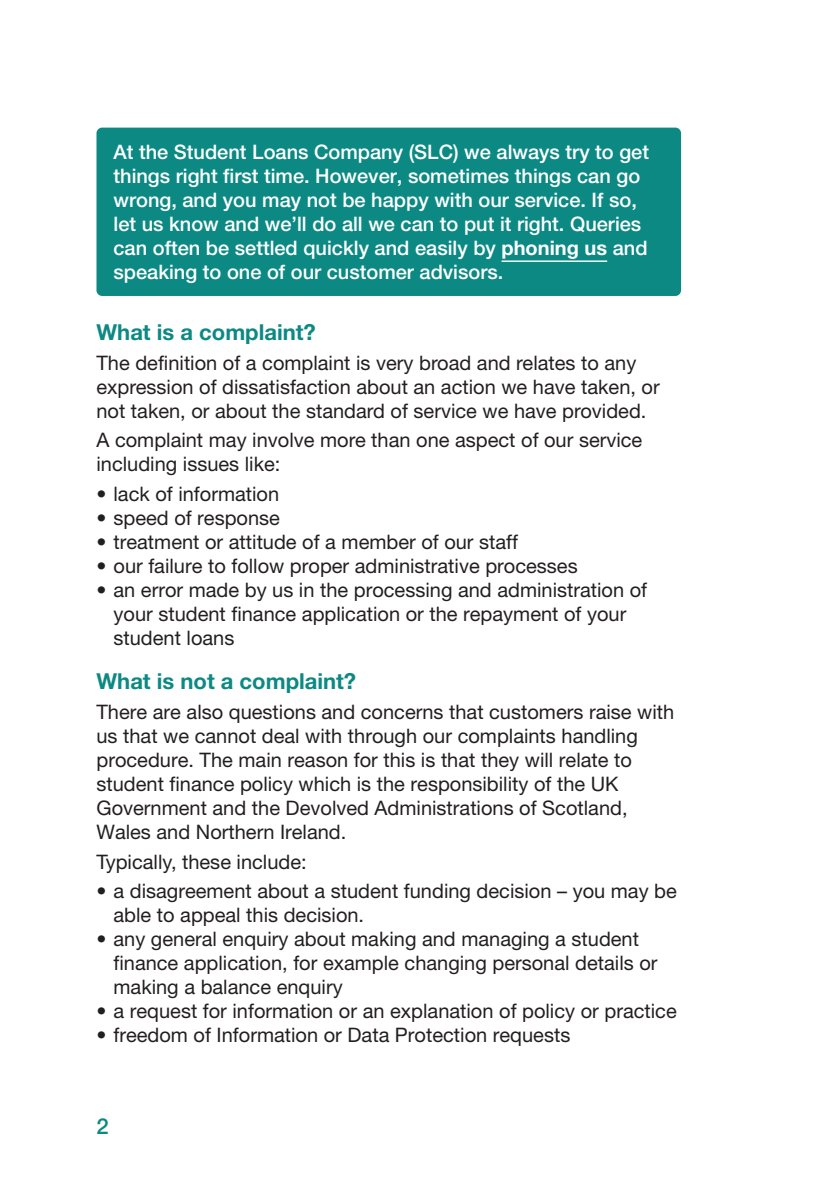
<style>
.page{position:relative;width:840px;height:1191px;background:#fff}
.page>*{position:absolute;margin:0;border:0;box-sizing:border-box;transform-origin:0 0}
.H2_Sub-Header_-_11pt_Bold_CharCol{font:700 22px "Helvetica Neue LT Std";color:#0c8983}
.t1{font:500 22px "Helvetica Neue LT Std";color:#0c8983}
.P_Paragraph{font:20px/24px "Helvetica Neue LT Std";color:#231f20}
.t2{font:500 20px/24px "Helvetica Neue LT Std";color:#fff}
.s1{font-weight:700}
</style>
<div class="page">
<div style="left:96px;top:128px;width:584px;height:168px;background:#0c8983;border-radius:6px"></div>
<hr style="left:501px;top:260px;width:106px;height:2px;background:#fff">
<p class="t2" style="left:113px;top:140px;width:536px">At the Student Loans Company (SLC) we always try to get things right first time. However, sometimes things can go wrong, and you may not be happy with our service. If so, let us know and we’ll do all we can to put it right. Queries can often be settled quickly and easily by <span class="s1">phoning us</span> and speaking to one of our customer advisors.</p>
<h2 class="H2_Sub-Header_-_11pt_Bold_CharCol" style="left:96px;top:318px;width:221px">What is a complaint?</h2>
<p class="P_Paragraph" style="left:96px;top:350px;width:564px">The definition of a complaint is very broad and relates to any expression of dissatisfaction about an action we have taken, or not taken, or about the standard of service we have provided.</p>
<p class="P_Paragraph" style="left:96px;top:428px;width:547px">A complaint may involve more than one aspect of our service including issues like:</p>
<p class="P_Paragraph" style="left:96px;top:482px;width:184px">• lack of information</p>
<p class="P_Paragraph" style="left:96px;top:506px;width:185px">• speed of response</p>
<p class="P_Paragraph" style="left:96px;top:530px;width:423px">• treatment or attitude of a member of our staff</p>
<p class="P_Paragraph" style="left:96px;top:554px;width:482px">• our failure to follow proper administrative processes</p>
<p class="P_Paragraph" style="left:113px;top:578px;width:535px;text-indent:-17px">• an error made by us in the processing and administration of your student finance application or the repayment of your student loans</p>
<h2 class="H2_Sub-Header_-_11pt_Bold_CharCol" style="left:96px;top:668px;width:261px">What is not a complaint?</h2>
<p class="P_Paragraph" style="left:96px;top:699px;width:579px">There are also questions and concerns that customers raise with us that we cannot deal with through our complaints handling procedure. The main reason for this is that they will relate to student finance policy which is the responsibility of the UK Government and the Devolved Administrations of Scotland, Wales and Northern Ireland.</p>
<p class="P_Paragraph" style="left:96px;top:849px;width:212px">Typically, these include:</p>
<p class="P_Paragraph" style="left:113px;top:879px;width:564px;text-indent:-17px">• a disagreement about a student funding decision – you may be able to appeal this decision.</p>
<p class="P_Paragraph" style="left:113px;top:927px;width:545px;text-indent:-17px">• any general enquiry about making and managing a student finance application, for example changing personal details or making a balance enquiry</p>
<p class="P_Paragraph" style="left:96px;top:999px;width:581px">• a request for information or an explanation of policy or practice</p>
<p class="P_Paragraph" style="left:96px;top:1023px;width:475px">• freedom of Information or Data Protection requests</p>
<p class="t1" style="left:96px;top:1113px;width:14px">2</p>
</div>
